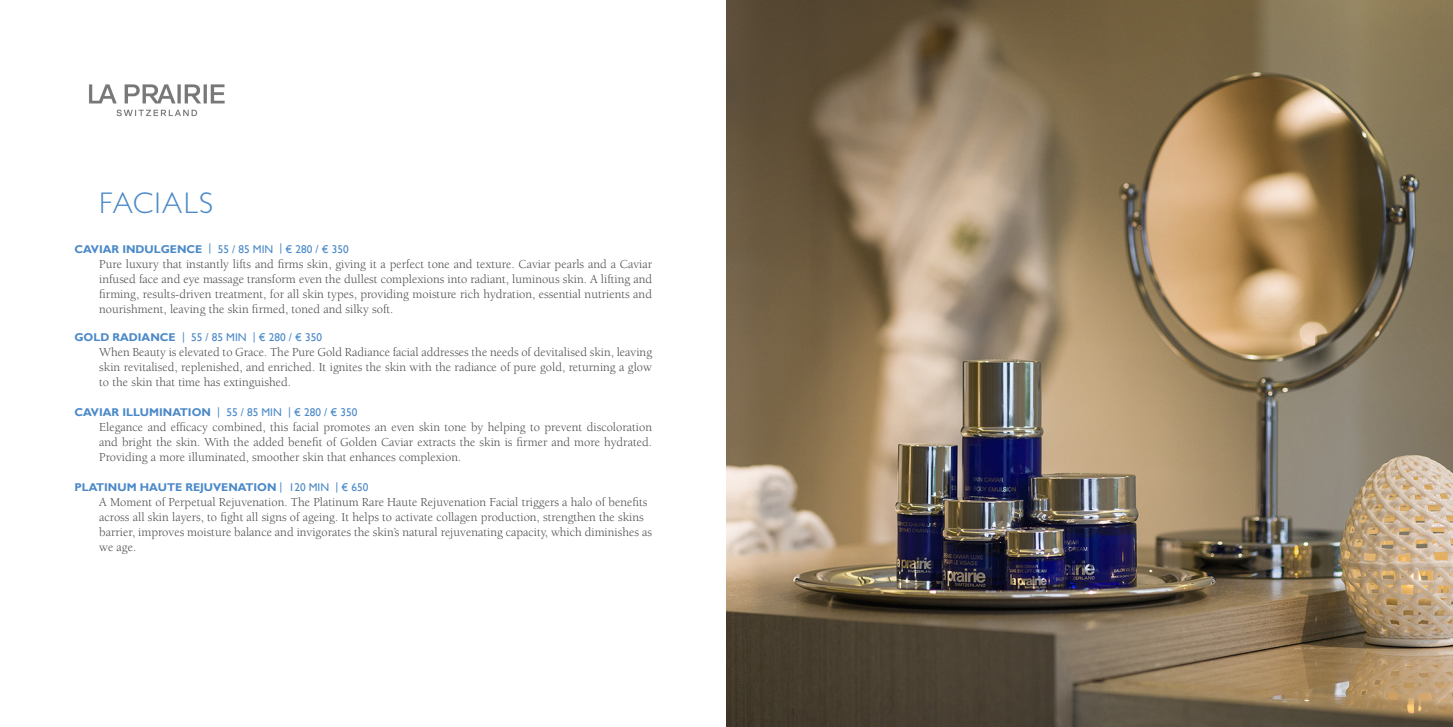
<style>
.page{position:relative;width:1453px;height:727px;background:#fff}
.page>*{position:absolute;margin:0;border:0;box-sizing:border-box;transform-origin:0 0}
.t1{font:300 30px "Gill Sans Std";letter-spacing:.05em;color:#4b89c8}
.t2{font:12.5px/15px "Berkeley Std";color:#4b4c4d;text-align:justify}
.t3{font:11.25px "Gill Sans";color:#4b89c8}
.t4{font:700 11.25px "Gill Sans";color:#4b89c8}
.s1{font-weight:700}
.s2{font-weight:400}
</style>
<div class="page">
<img style="left:726px;top:0;width:727px;height:726px">
<img style="left:89px;top:84px;width:136px;height:33px">
<p class="t1" style="left:99px;top:186px;width:116px">FACIALS</p>
<p class="t3" style="left:74px;top:242px;width:276px"><span class="s1">CAVIAR INDULGENCE</span> | 55 / 85 MIN | € 280 / € 350</p>
<p class="t2" style="left:99px;top:256px;width:554px">Pure luxury that instantly lifts and firms skin, giving it a perfect tone and texture. Caviar pearls and a Caviar infused face and eye massage transform even the dullest complexions into radiant, luminous skin. A lifting and firming, results-driven treatment, for all skin types, providing moisture rich hydration, essential nutrients and nourishment, leaving the skin firmed, toned and silky soft.</p>
<p class="t3" style="left:74px;top:330px;width:249px"><span class="s1">GOLD RADIANCE</span> | 55 / 85 MIN | € 280 / € 350</p>
<p class="t2" style="left:99px;top:345px;width:554px">When Beauty is elevated to Grace. The Pure Gold Radiance facial addresses the needs of devitalised skin, leaving skin revitalised, replenished, and enriched. It ignites the skin with the radiance of pure gold, returning a glow to the skin that time has extinguished.</p>
<p class="t3" style="left:74px;top:405px;width:284px"><span class="s1">CAVIAR ILLUMINATION</span> | 55 / 85 MIN | € 280 / € 350</p>
<p class="t2" style="left:99px;top:420px;width:554px">Elegance and efficacy combined, this facial promotes an even skin tone by helping to prevent discoloration and bright the skin. With the added benefit of Golden Caviar extracts the skin is firmer and more hydrated.<br>Providing a more illuminated, smoother skin that enhances complexion.</p>
<p class="t4" style="left:74px;top:480px;width:295px">PLATINUM HAUTE REJUVENATION <span class="s2">| 120 MIN | € 650</span></p>
<p class="t2" style="left:99px;top:495px;width:550px">A Moment of Perpetual Rejuvenation. The Platinum Rare Haute Rejuvenation Facial triggers a halo of benefits</p>
<p class="t2" style="left:99px;top:510px;width:546px">across all skin layers, to fight all signs of ageing. It helps to activate collagen production, strengthen the skins</p>
<p class="t2" style="left:99px;top:525px;width:554px">barrier, improves moisture balance and invigorates the skin’s natural rejuvenating capacity, which diminishes as</p>
<p class="t2" style="left:99px;top:540px;width:39px">we age.</p>
</div>
